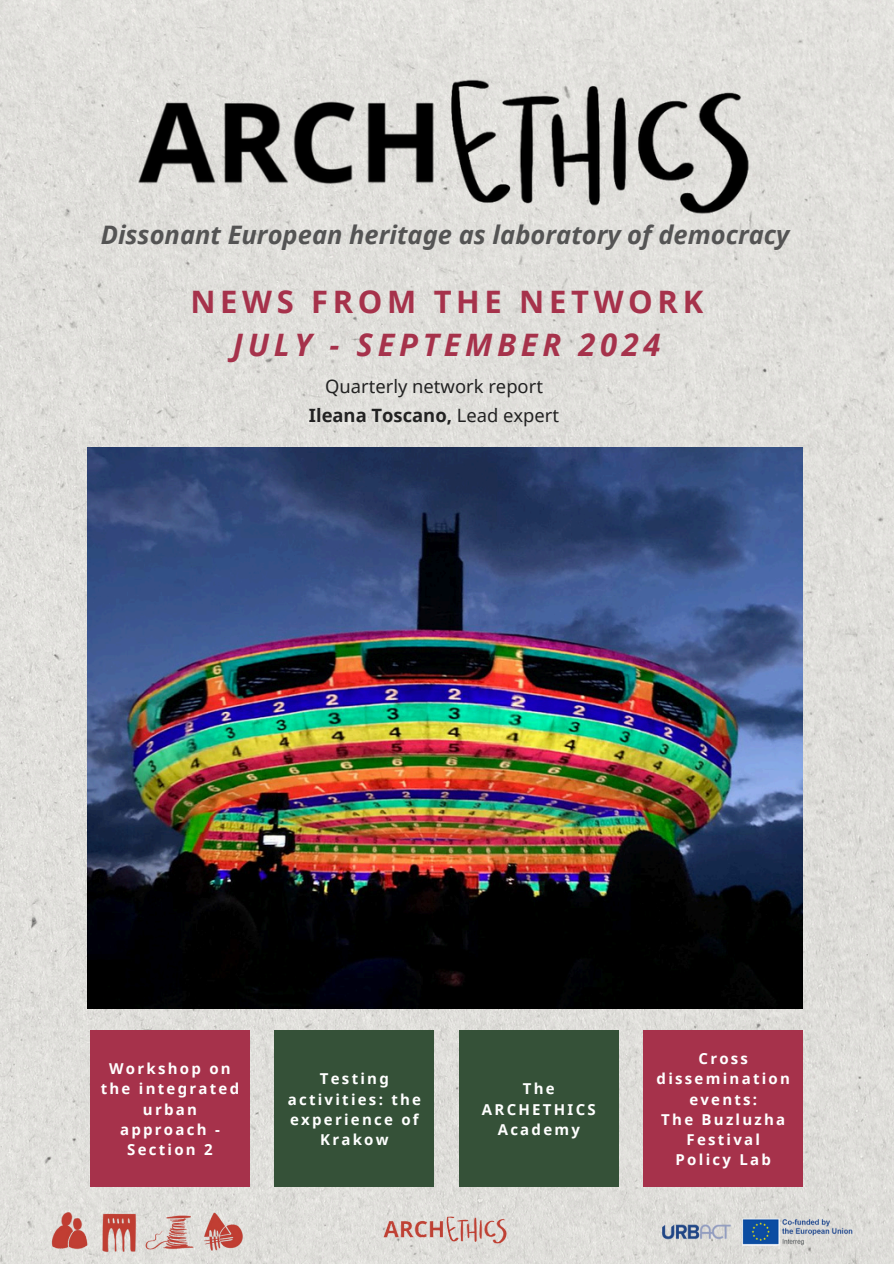
<style>
.page{position:relative;width:894px;height:1264px;background:#fff}
.page>*{position:absolute;margin:0;border:0;box-sizing:border-box;transform-origin:0 0}
.t1{font:700 30.9px/42.8px "Noto Sans";letter-spacing:.15em;color:#a6324b;text-align:center}
.t2{font:italic 700 25.5px "Noto Sans";color:#545454}
.t3{font:18.3px/29.2px "Noto Sans";color:#222;text-align:center}
.t4{font:700 15px/20.2px "Noto Sans";letter-spacing:.15em;color:#fff;text-align:center}
.s1{font-style:italic}
.s2{font-weight:700}
</style>
<div class="page">
<img style="left:0;top:0;width:893px;height:1263px">
<img style="left:44px;top:1206px;width:150px;height:51px">
<img style="left:200px;top:1207px;width:49px;height:49px">
<img style="left:378px;top:1213px;width:136px;height:35px">
<img style="left:662px;top:1218px;width:189px;height:27px">
<img style="left:110px;top:64px;width:673px;height:166px">
<div style="left:90px;top:1030px;width:160px;height:156px;background:#a6324b"></div>
<div style="left:459px;top:1030px;width:159px;height:156px;background:#355138"></div>
<div style="left:643px;top:1030px;width:160px;height:156px;background:#a6324b"></div>
<div style="left:274px;top:1030px;width:160px;height:156px;background:#355138"></div>
<img style="left:88px;top:448px;width:714px;height:560px">
<p class="t2" style="left:101px;top:217px;width:690px">Dissonant European heritage as laboratory of democracy</p>
<p class="t1" style="left:190px;top:279px;width:514px">NEWS FROM THE NETWORK<br><span class="s1">JULY - SEPTEMBER 2024</span></p>
<p class="t3" style="left:309px;top:371px;width:252px">Quarterly network report<br><span class="s2">Ileana Toscano,</span> Lead expert</p>
<p class="t4" style="left:101px;top:1058px;width:140px">Workshop on the integrated urban approach -<br>Section 2</p>
<p class="t4" style="left:287px;top:1068px;width:135px">Testing activities: the experience of<br>Krakow</p>
<h2 class="t4" style="left:482px;top:1078px;width:115px">The<br>ARCHETHICS<br>Academy</h2>
<h1 class="t4" style="left:656px;top:1048px;width:135px">Cross dissemination events:</h1>
<h3 class="t4" style="left:661px;top:1108px;width:125px">The Buzluzha<br>Festival</h3>
<p class="t4" style="left:675px;top:1149px;width:97px">Policy Lab</p>
</div>
